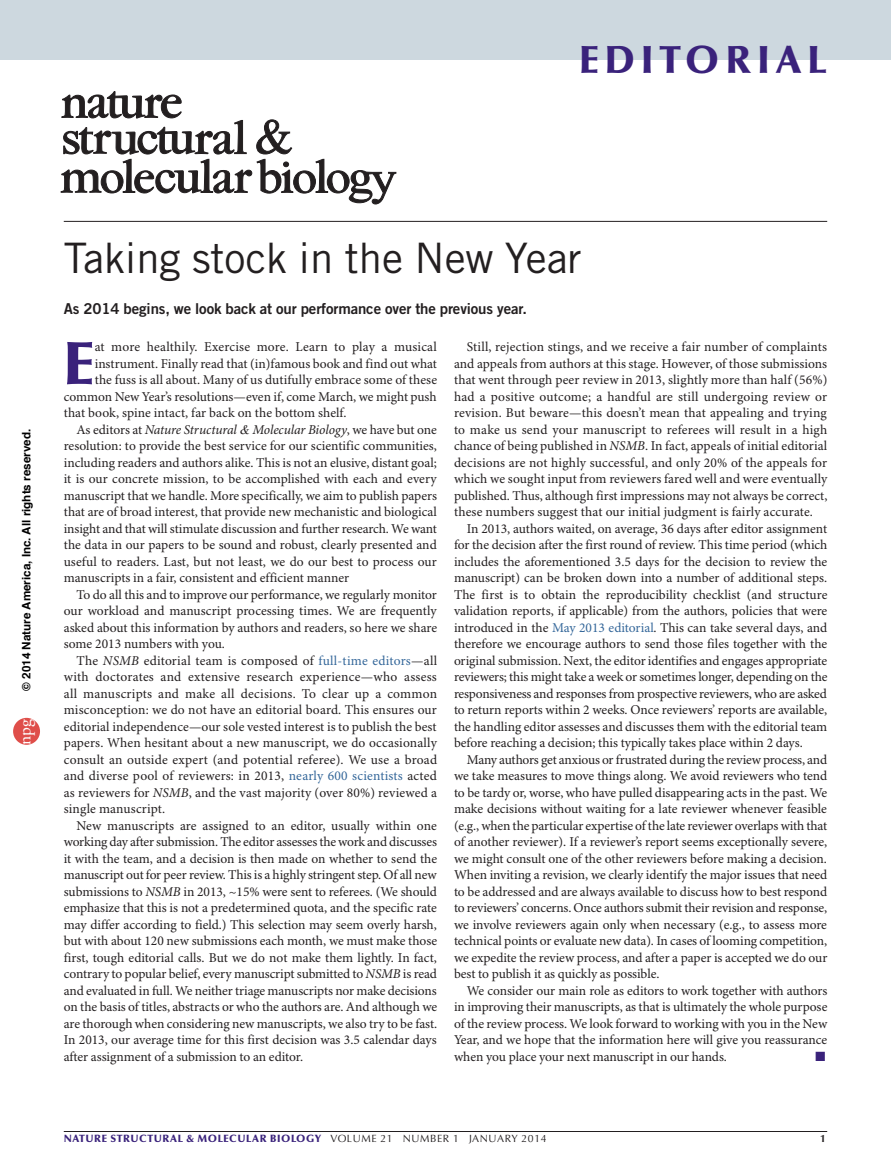
<style>
.page{position:relative;width:891px;height:1175px;background:#fff}
.page>*{position:absolute;margin:0;border:0;box-sizing:border-box;transform-origin:0 0}
.t1{font:900 61.05px "Optima LT Std";color:#3a227b}
.t2{font:42px "Trade Gothic LT Std";letter-spacing:-.005em;color:#231f20}
.t3{font:900 39px "Optima LT Std";color:#3a227b}
.t4{font:17.4px "Adobe Garamond Pro";color:#fff}
.t5{font:15px "Trade Gothic LT Std Bd 2";letter-spacing:-.01em;color:#231f20}
.t6{font:13.5px/16.5px "Minion Pro";color:#231f20;text-align:justify}
.t7{font:13.5px "Minion Pro";letter-spacing:-.02em;color:#231f20}
.t8{font:italic 13.5px "Minion Pro";letter-spacing:-.01em;color:#231f20}
.t9{font:13.5px "Minion Pro";letter-spacing:.02em;color:#231f20}
.t10{font:700 11.7px "Helvetica";color:#000}
.t11{font:900 10.5px "Optima LT Std";letter-spacing:.05em;color:#3a227b}
.t12{font:700 10.5px "Optima LT Std";color:#231f20}
.s1{font-family:"Arial"}
.s2{font-style:normal}
.s3{font-family:"Times LT Std"}
.s4{font-style:italic}
.s5{color:#369}
.s6{font-weight:400;color:#231f20}
</style>
<div class="page">
<hr style="left:64px;top:1131px;width:763px;height:1px;background:#231f20">
<div style="left:0;top:0;width:891px;height:60px;background:#cdd8df"></div>
<svg style="left:61px;top:91px;width:336px;height:114px"></svg>
<hr style="left:64px;top:221px;width:763px;height:1px;background:#231f20">
<div style="left:13px;top:718px;width:27px;height:26px;background:#df4e4a;border-radius:50%"></div>
<h3 class="t3" style="left:579px;top:37px;width:64px">EDITORIAL</h3>
<p class="t10" style="left:17px;top:690px;width:263px;rotate:-90deg">© 201<span class="s1">4</span> Nature America, Inc. All rights reserved.</p>
<p class="t4" style="left:14px;top:744px;width:28px;rotate:-90deg">npg</p>
<h2 class="t2" style="left:64px;top:232px;width:519px">Taking stock in the New Year</h2>
<p class="t5" style="left:64px;top:299px;width:465px">As 2014 begins, we look back at our performance over the previous year.</p>
<h1 class="t1" style="left:64px;top:328px;width:27px">E</h1>
<p class="t6" style="left:95px;top:339px;width:344px">at more healthily. Exercise more. Learn to play a musical</p>
<p class="t6" style="left:95px;top:356px;width:344px">instrument. Finally read that (in)famous book and find out what</p>
<p class="t6" style="left:95px;top:372px;width:344px">the fuss is all about. Many of us dutifully embrace some of these</p>
<p class="t6" style="left:64px;top:389px;width:374px">common New Year’s resolutions—even if, come March, we might push</p>
<p class="t6" style="left:64px;top:405px;width:284px">that book, spine intact, far back on the bottom shelf.</p>
<p class="t8" style="left:77px;top:421px;width:362px"><span class="s2">As editors at</span> Nature Structural <span class="s3">&amp;</span> Molecular Biology<span class="s2">, we have but one</span></p>
<p class="t6" style="left:64px;top:438px;width:375px">resolution: to provide the best service for our scientific communities,</p>
<p class="t6" style="left:64px;top:455px;width:375px">including readers and authors alike. This is not an elusive, distant goal;</p>
<p class="t6" style="left:64px;top:471px;width:374px">it is our concrete mission, to be accomplished with each and every</p>
<p class="t6" style="left:64px;top:488px;width:375px">manuscript that we handle. More specifically, we aim to publish papers</p>
<p class="t6" style="left:64px;top:504px;width:375px">that are of broad interest, that provide new mechanistic and biological</p>
<p class="t6" style="left:64px;top:521px;width:375px">insight and that will stimulate discussion and further research. We want</p>
<p class="t6" style="left:64px;top:537px;width:375px">the data in our papers to be sound and robust, clearly presented and</p>
<p class="t6" style="left:64px;top:554px;width:374px">useful to readers. Last, but not least, we do our best to process our</p>
<p class="t6" style="left:64px;top:570px;width:287px">manuscripts in a fair, consistent and efficient manner</p>
<p class="t6" style="left:77px;top:587px;width:362px">To do all this and to improve our performance, we regularly monitor</p>
<p class="t6" style="left:64px;top:603px;width:374px">our workload and manuscript processing times. We are frequently</p>
<p class="t6" style="left:64px;top:620px;width:375px">asked about this information by authors and readers, so here we share</p>
<p class="t6" style="left:64px;top:636px;width:163px">some 2013 numbers with you.</p>
<p class="t6" style="left:77px;top:653px;width:362px">The <span class="s4">NSMB</span> editorial team is composed of <span class="s5">full-time editors</span>—all</p>
<p class="t9" style="left:64px;top:669px;width:375px">with doctorates and extensive research experience—who assess</p>
<p class="t6" style="left:64px;top:686px;width:375px">all manuscripts and make all decisions. To clear up a common</p>
<p class="t6" style="left:64px;top:702px;width:375px">misconception: we do not have an editorial board. This ensures our</p>
<p class="t6" style="left:64px;top:719px;width:374px">editorial independence—our sole vested interest is to publish the best</p>
<p class="t6" style="left:64px;top:735px;width:375px">papers. When hesitant about a new manuscript, we do occasionally</p>
<p class="t6" style="left:64px;top:752px;width:375px">consult an outside expert (and potential referee). We use a broad</p>
<p class="t6" style="left:64px;top:768px;width:375px">and diverse pool of reviewers: in 2013, <span class="s5">nearly 600 scientists</span> acted</p>
<p class="t6" style="left:64px;top:785px;width:375px">as reviewers for <span class="s4">NSMB</span>, and the vast majority (over 80%) reviewed a</p>
<p class="t6" style="left:64px;top:801px;width:103px">single manuscript.</p>
<p class="t6" style="left:77px;top:818px;width:362px">New manuscripts are assigned to an editor, usually within one</p>
<p class="t7" style="left:64px;top:834px;width:375px">working day after submission. The editor assesses the work and discusses</p>
<p class="t6" style="left:64px;top:851px;width:375px">it with the team, and a decision is then made on whether to send the</p>
<p class="t6" style="left:64px;top:867px;width:374px">manuscript out for peer review. This is a highly stringent step. Of all new</p>
<p class="t6" style="left:64px;top:884px;width:375px">submissions to <span class="s4">NSMB</span> in 2013, ~15% were sent to referees. (We should</p>
<p class="t6" style="left:64px;top:900px;width:375px">emphasize that this is not a predetermined quota, and the specific rate</p>
<p class="t6" style="left:64px;top:917px;width:375px">may differ according to field.) This selection may seem overly harsh,</p>
<p class="t6" style="left:64px;top:933px;width:375px">but with about 120 new submissions each month, we must make those</p>
<p class="t6" style="left:64px;top:950px;width:375px">first, tough editorial calls. But we do not make them lightly. In fact,</p>
<p class="t6" style="left:64px;top:966px;width:375px">contrary to popular belief, every manuscript submitted to <span class="s4">NSMB</span> is read</p>
<p class="t6" style="left:64px;top:983px;width:374px">and evaluated in full. We neither triage manuscripts nor make decisions</p>
<p class="t6" style="left:64px;top:999px;width:375px">on the basis of titles, abstracts or who the authors are. And although we</p>
<p class="t6" style="left:64px;top:1016px;width:375px">are thorough when considering new manuscripts, we also try to be fast.</p>
<p class="t6" style="left:64px;top:1032px;width:374px">In 2013, our average time for this first decision was 3.5 calendar days</p>
<p class="t6" style="left:64px;top:1049px;width:241px">after assignment of a submission to an editor.</p>
<p class="t6" style="left:454px;top:339px;width:375px;text-indent:13px">Still, rejection stings, and we receive a fair number of complaints and appeals from authors at this stage. However, of those submissions that went through peer review in 2013, slightly more than half (56%) had a positive outcome; a handful are still undergoing review or revision. But beware—this doesn’t mean that appealing and trying to make us send your manuscript to referees will result in a high chance of being published in <span class="s4">NSMB</span>. In fact, appeals of initial editorial decisions are not highly successful, and only 20% of the appeals for which we sought input from reviewers fared well and were eventually published. Thus, although first impressions may not always be correct, these numbers suggest that our initial judgment is fairly accurate.</p>
<p class="t6" style="left:454px;top:521px;width:375px;text-indent:13px">In 2013, authors waited, on average, 36 days after editor assignment for the decision after the first round of review. This time period (which includes the aforementioned 3.5 days for the decision to review the manuscript) can be broken down into a number of additional steps.<br>The first is to obtain the reproducibility checklist (and structure validation reports, if applicable) from the authors, policies that were introduced in the <span class="s5">May 2013 editorial</span>. This can take several days, and therefore we encourage authors to send those files together with the original submission. Next, the editor identifies and engages appropriate reviewers; this might take a week or sometimes longer, depending on the responsiveness and responses from prospective reviewers, who are asked to return reports within 2 weeks. Once reviewers’ reports are available, the handling editor assesses and discusses them with the editorial team before reaching a decision; this typically takes place within 2 days.</p>
<p class="t6" style="left:454px;top:752px;width:375px;text-indent:13px">Many authors get anxious or frustrated during the review process, and we take measures to move things along. We avoid reviewers who tend to be tardy or, worse, who have pulled disappearing acts in the past. We make decisions without waiting for a late reviewer whenever feasible (e.g., when the particular expertise of the late reviewer overlaps with that of another reviewer). If a reviewer’s report seems exceptionally severe, we might consult one of the other reviewers before making a decision.<br>When inviting a revision, we clearly identify the major issues that need to be addressed and are always available to discuss how to best respond to reviewers’ concerns. Once authors submit their revision and response, we involve reviewers again only when necessary (e.g., to assess more technical points or evaluate new data). In cases of looming competition, we expedite the review process, and after a paper is accepted we do our best to publish it as quickly as possible.</p>
<p class="t6" style="left:454px;top:983px;width:375px;text-indent:13px">We consider our main role as editors to work together with authors in improving their manuscripts, as that is ultimately the whole purpose of the review process. We look forward to working with you in the New Year, and we hope that the information here will give you reassurance when you place your next manuscript in our hands.</p>
<p class="t11" style="left:64px;top:1132px;width:484px">NATURE STRUCTURAL &amp; MOLECULAR BIOLOGY <span class="s6">VOLUME 21 NUMBER 1 JANUARY 2014</span></p>
<p class="t12" style="left:820px;top:1132px;width:7px">1</p>
</div>
